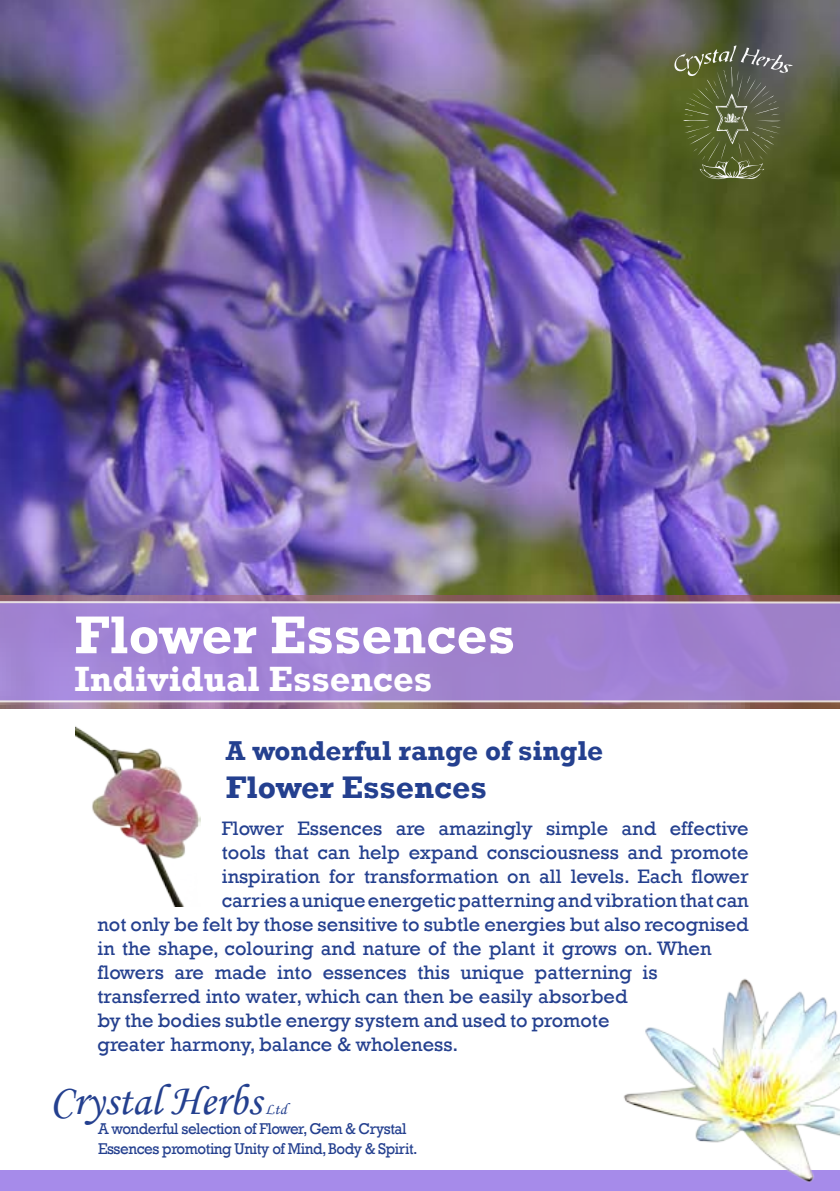
<style>
.page{position:relative;width:840px;height:1191px;background:#fff}
.page>*{position:absolute;margin:0;border:0;box-sizing:border-box;transform-origin:0 0}
.t1{font:700 54px "Rockwell";color:#fff}
.t2{font:44px "Monotype Corsiva";color:#24408f}
.t3{font:700 36px "Rockwell";color:#fff}
.t4{font:700 32px "Rockwell";color:#24408f}
.t5{font:700 28px "Rockwell";color:#24408f}
.t6{font:20px "Rockwell";color:#24408f}
.t7{font:16px/19.2px "Rockwell";letter-spacing:-.03em;color:#24408f;scale:.95 1}
.t8{font:16px "Monotype Corsiva";color:#24408f}
</style>
<div class="page">
<img style="left:1px;top:0;width:838px;height:708px">
<img style="left:75px;top:726px;width:125px;height:180px">
<svg style="left:674px;top:46px;width:118px;height:133px;background:#606841"></svg>
<img style="left:0;top:595px;width:838px;height:114px">
<svg style="left:0;top:600px;width:839px;height:103px;background:#a386d1"></svg>
<div style="left:0;top:1169px;width:839px;height:22px;background:#a68bea"></div>
<img style="left:617px;top:978px;width:222px;height:204px">
<h1 class="t1" style="left:74px;top:602px;width:441px">Flower Essences</h1>
<h3 class="t3" style="left:74px;top:657px;width:359px">Individual Essences</h3>
<h3 class="t5" style="left:226px;top:733px;width:379px">A wonderful range of single</h3>
<h3 class="t4" style="left:226px;top:767px;width:262px">Flower Essences</h3>
<p class="t6" style="left:222px;top:816px;width:528px">Flower Essences are amazingly simple and effective</p>
<p class="t6" style="left:222px;top:840px;width:528px">tools that can help expand consciousness and promote</p>
<p class="t6" style="left:222px;top:864px;width:528px">inspiration for transformation on all levels. Each flower</p>
<p class="t6" style="left:222px;top:888px;width:528px">carries a unique energetic patterning and vibration that can</p>
<p class="t6" style="left:97px;top:912px;width:652px">not only be felt by those sensitive to subtle energies but also recognised</p>
<p class="t6" style="left:97px;top:936px;width:615px">in the shape, colouring and nature of the plant it grows on. When</p>
<p class="t6" style="left:97px;top:960px;width:561px">flowers are made into essences this unique patterning is</p>
<p class="t6" style="left:97px;top:984px;width:531px">transferred into water, which can then be easily absorbed</p>
<p class="t6" style="left:97px;top:1008px;width:513px">by the bodies subtle energy system and used to promote</p>
<p class="t6" style="left:97px;top:1032px;width:362px">greater harmony, balance &amp; wholeness.</p>
<h2 class="t2" style="left:50px;top:1073px;width:213px">Crystal Herbs</h2>
<p class="t8" style="left:265px;top:1099px;width:23px">Ltd</p>
<p class="t7" style="left:98px;top:1119px;width:337px">A wonderful selection of Flower, Gem &amp; Crystal<br>Essences promoting Unity of Mind, Body &amp; Spirit.</p>
</div>
